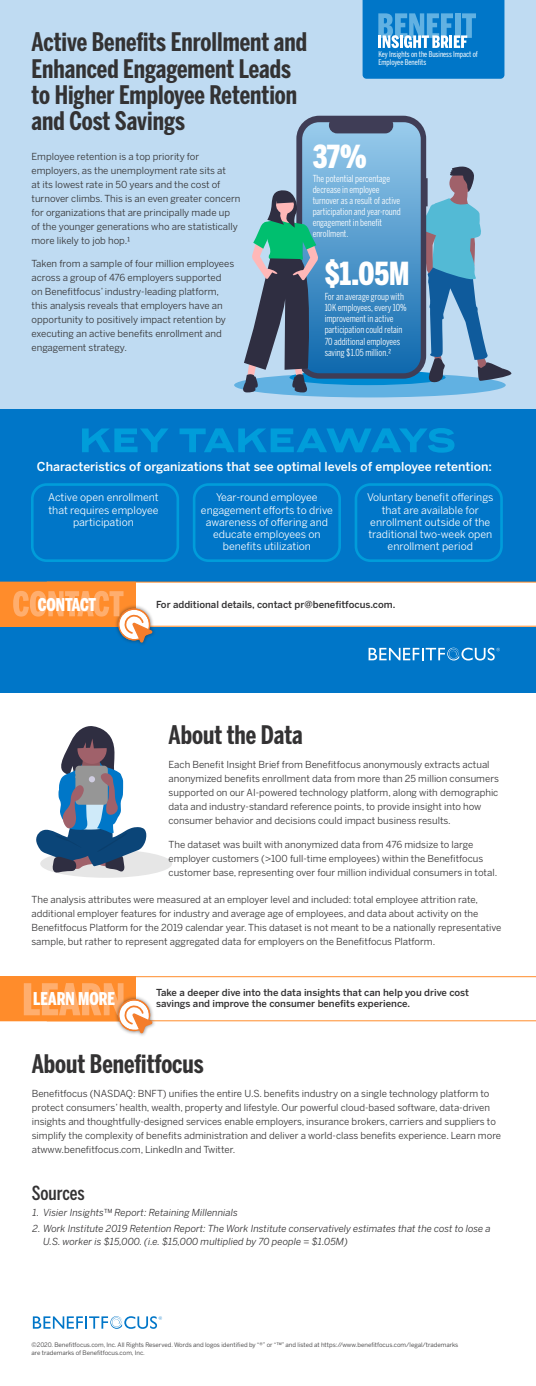
<style>
.page{position:relative;width:536px;height:1386px;background:#bfdbf2}
.page>*{position:absolute;margin:0;border:0;box-sizing:border-box;transform-origin:0 0}
.t1{font:900 31.5px "Benton Sans Compressed";color:#fff}
.t2{font:700 25.38px/26.2px "Benton Sans Compressed";color:#333233}
.t3{font:500 19.25px "Benton Sans Compressed";letter-spacing:-.005em;color:#333233}
.t4{font:900 17.5px "Benton Sans Compressed";color:#fff}
.t5{font:500 12.25px "Benton Sans";color:#fff}
.t6{font:10.5px/12.2px "Benton Sans";color:#fff;text-align:center}
.t7{font:9.62px/14px "Benton Sans";color:#333233}
.t8{font:9.62px/11.2px "Benton Sans Compressed";color:#fff}
.t9{font:italic 9.62px/12.2px "Benton Sans";color:#333233}
.t10{font:500 9.62px "Benton Sans";color:#333233}
.t11{font:7.88px/7.9px "Benton Sans Compressed";color:#fff}
.t12{font:6.12px/7.9px "Benton Sans";color:#333233}
</style>
<div class="page">
<div style="left:0;top:410px;width:536px;height:283px;background:#0076c8"></div>
<svg style="left:82px;top:428px;width:372px;height:25px"></svg>
<div style="left:0;top:693px;width:536px;height:693px;background:#fff"></div>
<div style="left:234px;top:373px;width:271px;height:24px;background:#61b1e2;border-radius:50%"></div>
<div style="left:40px;top:850px;width:132px;height:28px;background:#e6e6e6;border-radius:50%"></div>
<svg style="left:36px;top:726px;width:110px;height:147px"></svg>
<svg style="left:303px;top:116px;width:116px;height:6px"></svg>
<svg style="left:239px;top:122px;width:273px;height:270px"></svg>
<div style="left:31px;top:483px;width:148px;height:79px;border:3px solid #009dda;border-radius:14px"></div>
<div style="left:193px;top:483px;width:148px;height:79px;border:3px solid #009dda;border-radius:14px"></div>
<div style="left:354px;top:483px;width:148px;height:79px;border:3px solid #009dda;border-radius:14px"></div>
<svg style="left:33px;top:1316px;width:129px;height:13px"></svg>
<svg style="left:0;top:582px;width:536px;height:78px"></svg>
<div style="left:114px;top:995px;width:42px;height:42px;background:#231f20;opacity:.55"></div>
<svg style="left:0;top:976px;width:536px;height:58px"></svg>
<svg style="left:362px;top:0;width:142px;height:79px"></svg>
<h2 class="t2" style="left:32px;top:29px;width:277px">Active Benefits Enrollment and<br>Enhanced Engagement Leads to Higher Employee Retention and Cost Savings</h2>
<p class="t7" style="left:32px;top:149px;width:210px">Employee retention is a top priority for employers, as the unemployment rate sits at<br>at its lowest rate in 50 years and the cost of turnover climbs. This is an even greater concern for organizations that are principally made up of the younger generations who are statistically more likely to job hop.1</p>
<p class="t7" style="left:32px;top:257px;width:204px">Taken from a sample of four million employees across a group of 476 employers supported on Benefitfocus’ industry-leading platform, this analysis reveals that employers have an opportunity to positively impact retention by executing an active benefits enrollment and engagement strategy.</p>
<p class="t11" style="left:378px;top:50px;width:101px">Key Insights on the Business Impact of<br>Employee Benefits</p>
<h1 class="t1" style="left:312px;top:137px;width:55px">37%</h1>
<p class="t8" style="left:312px;top:172px;width:90px">The potential percentage decrease in employee turnover as a result of active participation and year-round engagement in benefit enrollment.</p>
<h1 class="t1" style="left:324px;top:254px;width:86px">$1.05M</h1>
<p class="t8" style="left:324px;top:291px;width:84px">For an average group with<br>10K employees, every 10% improvement in active participation could retain<br>70 additional employees saving $1.05 million.2</p>
<p class="t5" style="left:37px;top:459px;width:456px">Characteristics of organizations that see optimal levels of employee retention:</p>
<p class="t6" style="left:48px;top:491px;width:112px">Active open enrollment that requires employee participation</p>
<p class="t6" style="left:201px;top:491px;width:133px">Year-round employee engagement efforts to drive awareness of offering and educate employees on benefits utilization</p>
<p class="t6" style="left:367px;top:491px;width:128px">Voluntary benefit offerings that are available for enrollment outside of the traditional two-week open enrollment period</p>
<h3 class="t4" style="left:38px;top:593px;width:60px">CONTACT</h3>
<p class="t10" style="left:156px;top:599px;width:240px">For additional details, contact pr@benefitfocus.com.</p>
<h2 class="t2" style="left:168px;top:722px;width:136px">About the Data</h2>
<p class="t7" style="left:168px;top:758px;width:332px">Each Benefit Insight Brief from Benefitfocus anonymously extracts actual anonymized benefits enrollment data from more than 25 million consumers supported on our AI-powered technology platform, along with demographic data and industry-standard reference points, to provide insight into how consumer behavior and decisions could impact business results.</p>
<p class="t7" style="left:168px;top:837px;width:330px">The dataset was built with anonymized data from 476 midsize to large employer customers (&gt;100 full-time employees) within the Benefitfocus customer base, representing over four million individual consumers in total.</p>
<p class="t7" style="left:32px;top:893px;width:471px">The analysis attributes were measured at an employer level and included: total employee attrition rate, additional employer features for industry and average age of employees, and data about activity on the Benefitfocus Platform for the 2019 calendar year. This dataset is not meant to be a nationally representative sample, but rather to represent aggregated data for employers on the Benefitfocus Platform.</p>
<p class="t10" style="left:156px;top:986px;width:314px">Take a deeper dive into the data insights that can help you drive cost</p>
<h3 class="t4" style="left:33px;top:988px;width:83px">LEARN MORE</h3>
<p class="t10" style="left:156px;top:997px;width:255px">savings and improve the consumer benefits experience.</p>
<h2 class="t2" style="left:32px;top:1051px;width:174px">About Benefitfocus</h2>
<p class="t7" style="left:32px;top:1086px;width:470px">Benefitfocus (NASDAQ: BNFT) unifies the entire U.S. benefits industry on a single technology platform to protect consumers’ health, wealth, property and lifestyle. Our powerful cloud-based software, data-driven insights and thoughtfully-designed services enable employers, insurance brokers, carriers and suppliers to simplify the complexity of benefits administration and deliver a world-class benefits experience. Learn more atwww.benefitfocus.com, LinkedIn and Twitter.</p>
<h3 class="t3" style="left:32px;top:1181px;width:54px">Sources</h3>
<p class="t9" style="left:33px;top:1206px;width:207px">1. Visier Insights™ Report: Retaining Millennials</p>
<p class="t9" style="left:43px;top:1223px;width:449px;text-indent:-10px">2. Work Institute 2019 Retention Report: The Work Institute conservatively estimates that the cost to lose a<br>U.S. worker is $15,000. (i.e. $15,000 multiplied by 70 people = $1.05M)</p>
<p class="t12" style="left:32px;top:1340px;width:428px">©2020. Benefitfocus.com, Inc. All Rights Reserved. Words and logos identified by “®” or “™” and listed at https://www.benefitfocus.com/legal/trademarks are trademarks of Benefitfocus.com, Inc.</p>
</div>
